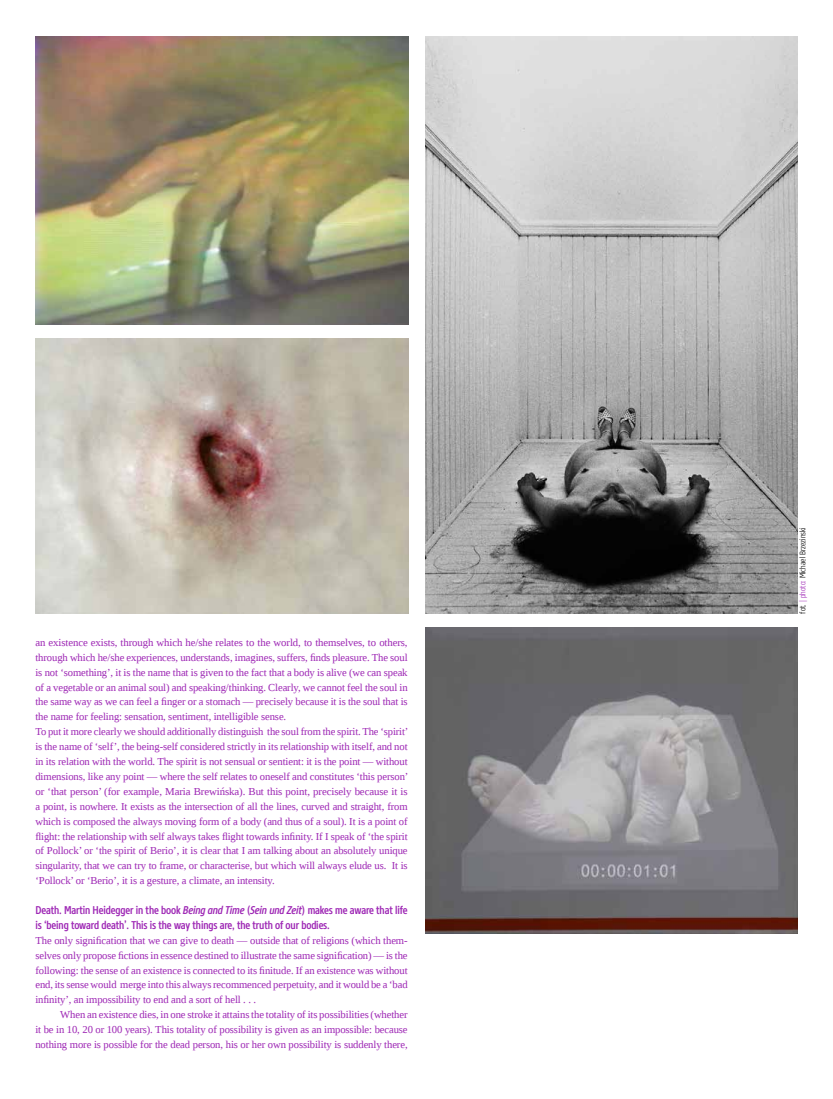
<style>
.page{position:relative;width:833px;height:1099px;background:#fff}
.page>*{position:absolute;margin:0;border:0;box-sizing:border-box;transform-origin:0 0}
.t1{font:500 11.25px/14.9px "Core Sans N57 Cn";letter-spacing:-.01em;color:#9e28b5}
.t2{font:10.62px/14.9px "Liberation Serif";letter-spacing:-.01em;color:#9e28b5;text-align:justify}
.t3{font:300 8.12px "Core Sans N37 Cn";letter-spacing:.005em;color:#000}
.s1{font-style:italic}
.s2{color:#9e28b5}
</style>
<div class="page">
<img style="left:35px;top:36px;width:373px;height:289px">
<img style="left:425px;top:36px;width:372px;height:577px">
<img style="left:35px;top:339px;width:373px;height:274px">
<img style="left:425px;top:627px;width:372px;height:306px">
<p class="t2" style="left:35px;top:635px;width:374px;text-align:left">an existence exists, through which he/she relates to the world, to themselves, to others, through which he/she experiences, understands, imagines, suffers, finds pleasure. The soul is not ‘something’, it is the name that is given to the fact that a body is alive (we can speak of a vegetable or an animal soul) and speaking/thinking. Clearly, we cannot feel the soul in the same way as we can feel a finger or a stomach — precisely because it is the soul that is the name for feeling: sensation, sentiment, intelligible sense.<br>To put it more clearly we should additionally distinguish the soul from the spirit. The ‘spirit’ is the name of ‘self’, the being-self considered strictly in its relationship with itself, and not in its relation with the world. The spirit is not sensual or sentient: it is the point — without dimensions, like any point — where the self relates to oneself and constitutes ‘this person’ or ‘that person’ (for example, Maria Brewińska). But this point, precisely because it is a point, is nowhere. It exists as the intersection of all the lines, curved and straight, from which is composed the always moving form of a body (and thus of a soul). It is a point of flight: the relationship with self always takes flight towards infinity. If I speak of ‘the spirit of Pollock’ or ‘the spirit of Berio’, it is clear that I am talking about an absolutely unique singularity, that we can try to frame, or characterise, but which will always elude us. It is ‘Pollock’ or ‘Berio’, it is a gesture, a climate, an intensity.</p>
<p class="t1" style="left:35px;top:902px;width:374px">Death. Martin Heidegger in the book <span class="s1">Being and Time</span> (<span class="s1">Sein und Zeit</span>) makes me aware that life is ‘being toward death’. This is the way things are, the truth of our bodies.</p>
<p class="t2" style="left:35px;top:932px;width:374px">The only signification that we can give to death — outside that of religions (which them&shy;selves only propose fictions in essence destined to illustrate the same signification) — is the following: the sense of an existence is connected to its finitude. If an existence was without end, its sense would merge into this always recommenced perpetuity, and it would be a ‘bad infinity’, an impossibility to end and a sort of hell . . .</p>
<p class="t2" style="left:35px;top:1007px;width:374px;text-indent:25px">When an existence dies, in one stroke it attains the totality of its possibilities (whether it be in 10, 20 or 100 years). This totality of possibility is given as an impossible: because nothing more is possible for the dead person, his or her own possibility is suddenly there,</p>
<p class="t3" style="left:797px;top:613px;width:88px;rotate:-90deg">fot. <span class="s2">| photo:</span> Michael Brzezinski</p>
</div>
